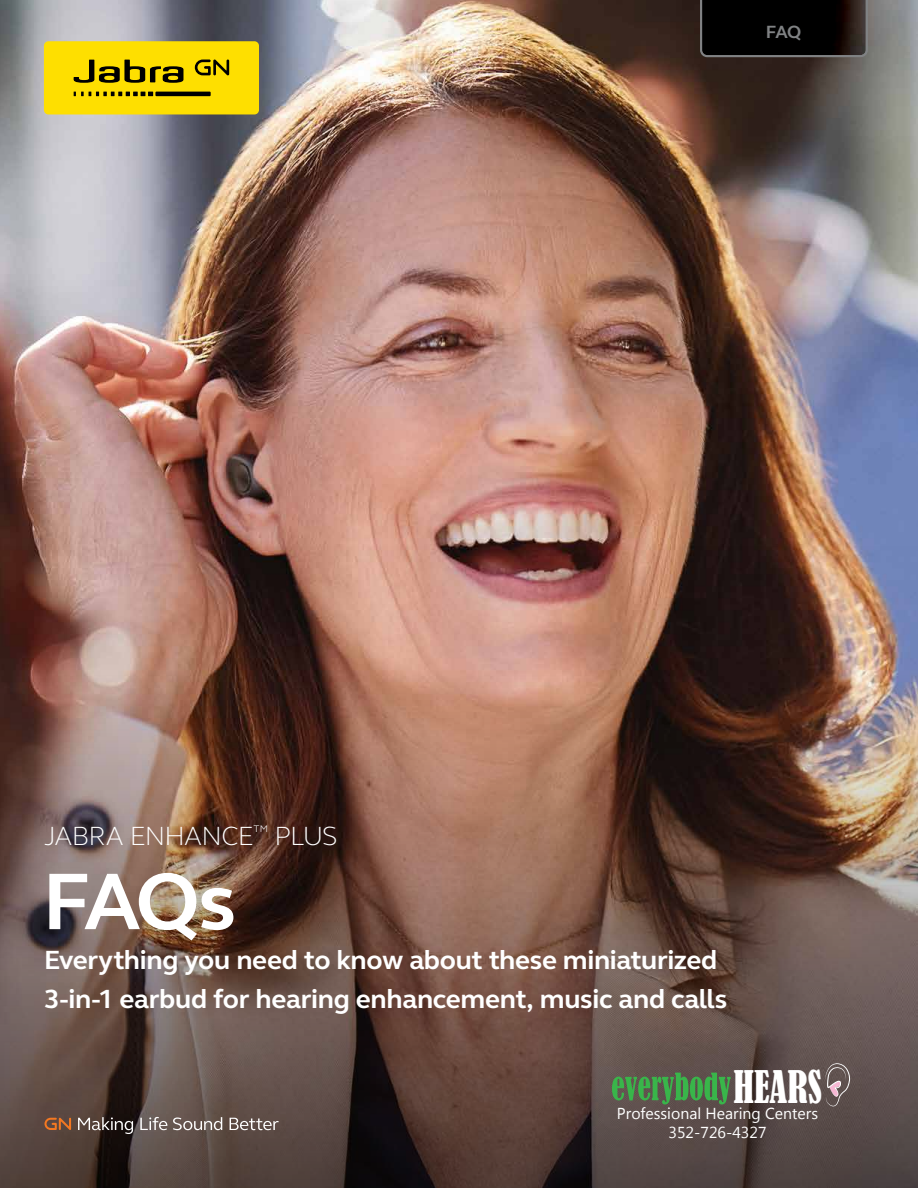
<style>
.page{position:relative;width:918px;height:1188px;background:#fff}
.page>*{position:absolute;margin:0;border:0;box-sizing:border-box;transform-origin:0 0}
.t1{font:700 82.35px "GN Elliot";color:#fff}
.t2{font:condensed 42.15px "Bernard";color:#fff;scale:.89 1}
.t3{font:700 27px/39px "GN Elliot";letter-spacing:-.01em;color:#fff}
.t4{font:300 27px "GN Elliot";letter-spacing:-.03em;color:#fff}
.t5{font:700 18.15px "GN Elliot";color:#808284}
.t6{font:15.9px/19px "Microsoft New Tai Lue";color:#fff;text-align:center}
</style>
<div class="page">
<img style="left:0;top:0;width:918px;height:546px">
<img style="left:0;top:546px;width:918px;height:642px">
<svg style="left:44px;top:1118px;width:27px;height:12px"></svg>
<svg style="left:78px;top:1117px;width:55px;height:17px"></svg>
<svg style="left:140px;top:1117px;width:27px;height:13px"></svg>
<svg style="left:173px;top:1117px;width:49px;height:13px"></svg>
<svg style="left:230px;top:1118px;width:49px;height:12px"></svg>
<svg style="left:699px;top:0;width:170px;height:58px;background:#0f0d0c"></svg>
<div style="left:44px;top:41px;width:215px;height:73px;background:#fedf00;border-radius:5px"></div>
<svg style="left:74px;top:60px;width:109px;height:23px"></svg>
<svg style="left:74px;top:92px;width:79px;height:4px"></svg>
<hr style="left:155px;top:92px;width:56px;height:4px;background:#000">
<svg style="left:195px;top:59px;width:34px;height:16px"></svg>
<svg style="left:612px;top:1073px;width:119px;height:31px;background:#4d7f4b"></svg>
<svg style="left:825px;top:1063px;width:25px;height:43px"></svg>
<p class="t5" style="left:766px;top:19px;width:37px">FAQ</p>
<p class="t4" style="left:44px;top:818px;width:295px">JABRA ENHANCE<sup>™</sup> PLUS</p>
<h1 class="t1" style="left:42px;top:846px;width:195px">FAQs</h1>
<p class="t3" style="left:44px;top:940px;width:685px">Everything you need to know about these miniaturized<br>3-in-1 earbud for hearing enhancement, music and calls</p>
<h2 class="t2" style="left:733px;top:1062px;width:101px">HEARS</h2>
<p class="t6" style="left:617px;top:1105px;width:203px">Professional Hearing Centers<br>352-726-4327</p>
</div>
